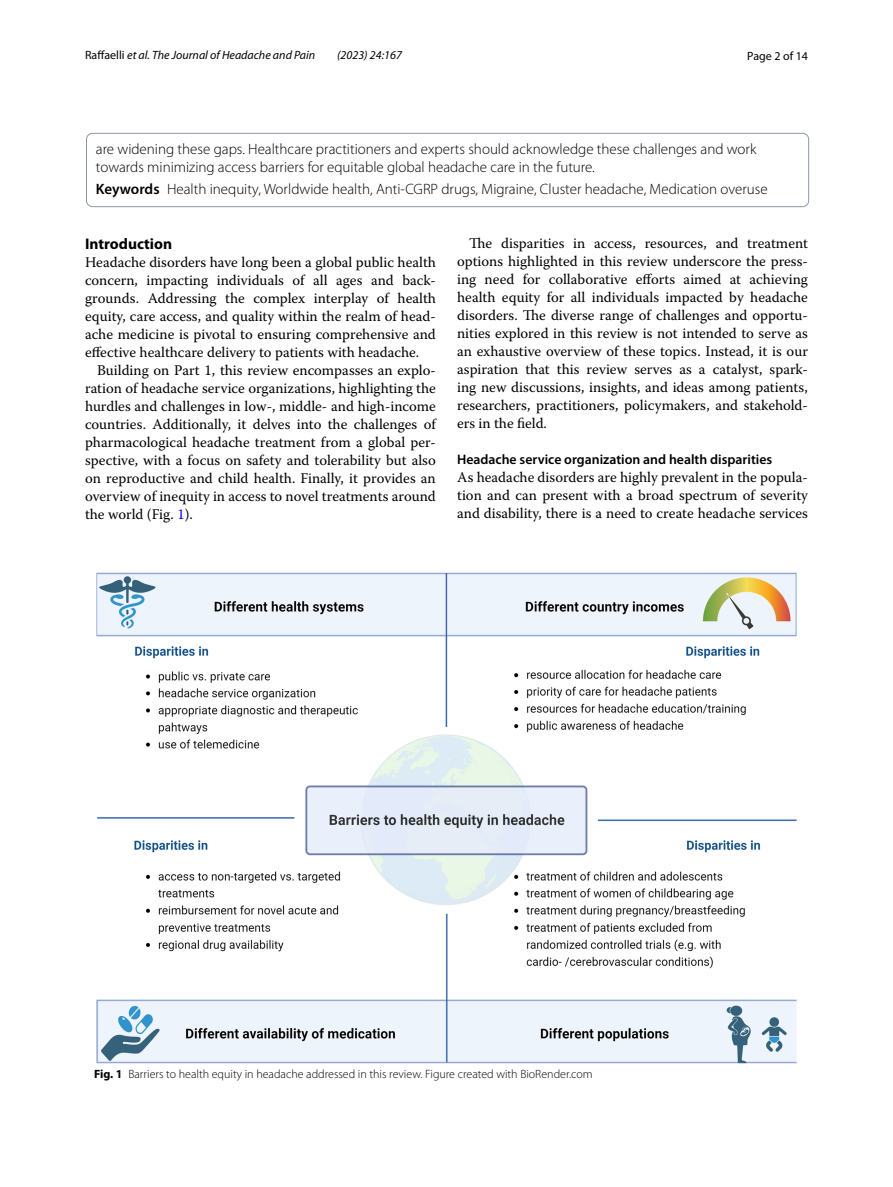
<style>
.page{position:relative;width:893px;height:1187px;background:#fff}
.page>*{position:absolute;margin:0;border:0;box-sizing:border-box;transform-origin:0 0}
.t1{font:700 15.45px "Myriad Pro";color:#000}
.t2{font:300 15px/18px "Myriad Pro";color:#000}
.t3{font:14.7px/18px "Warnock Pro";color:#000;text-align:justify}
.t4{font:600 13.8px "Myriad Pro";color:#000}
.t5{font:300 12px "Myriad Pro";color:#000}
.t6{font:italic 12px "Myriad Pro";color:#000}
.t7{font:12px "Myriad Pro";color:#000}
.s1{font-style:normal}
.s2{font-weight:600}
.s3{color:#00f}
.s4{font-weight:700}
</style>
<div class="page">
<div style="left:86px;top:133px;width:723px;height:74px;border:1px solid #8d97a8;border-radius:6px"></div>
<img style="left:96px;top:572px;width:701px;height:491px">
<p class="t6" style="left:85px;top:48px;width:232px"><span class="s1">Raffaelli</span> et al. The Journal of Headache and Pain</p>
<p class="t6" style="left:337px;top:48px;width:66px">(2023) 24:167</p>
<p class="t7" style="left:747px;top:48px;width:62px">Page 2 of 14</p>
<p class="t2" style="left:96px;top:140px;width:662px">are widening these gaps. Healthcare practitioners and experts should acknowledge these challenges and work towards minimizing access barriers for equitable global headache care in the future.</p>
<p class="t2" style="left:96px;top:181px;width:673px"><span class="s2">Keywords</span> Health inequity, Worldwide health, Anti-CGRP drugs, Migraine, Cluster headache, Medication overuse</p>
<p class="t1" style="left:85px;top:233px;width:89px">Introduction</p>
<p class="t3" style="left:85px;top:252px;width:352px">Headache disorders have long been a global public health concern, impacting individuals of all ages and back&shy;grounds. Addressing the complex interplay of health equity, care access, and quality within the realm of head&shy;ache medicine is pivotal to ensuring comprehensive and effective healthcare delivery to patients with headache.</p>
<p class="t3" style="left:85px;top:360px;width:352px;text-indent:12px">Building on Part 1, this review encompasses an explo&shy;ration of headache service organizations, highlighting the hurdles and challenges in low-, middle- and high-income countries. Additionally, it delves into the challenges of pharmacological headache treatment from a global per&shy;spective, with a focus on safety and tolerability but also on reproductive and child health. Finally, it provides an overview of inequity in access to novel treatments around the world (Fig. <span class="s3">1</span>).</p>
<p class="t3" style="left:457px;top:234px;width:352px;text-indent:12px">The disparities in access, resources, and treatment options highlighted in this review underscore the press&shy;ing need for collaborative efforts aimed at achieving health equity for all individuals impacted by headache disorders. The diverse range of challenges and opportu&shy;nities explored in this review is not intended to serve as an exhaustive overview of these topics. Instead, it is our aspiration that this review serves as a catalyst, spark&shy;ing new discussions, insights, and ideas among patients, researchers, practitioners, policymakers, and stakehold&shy;ers in the field.</p>
<p class="t4" style="left:457px;top:450px;width:317px">Headache service organization and health disparities</p>
<p class="t3" style="left:457px;top:468px;width:352px">As headache disorders are highly prevalent in the popula&shy;tion and can present with a broad spectrum of severity and disability, there is a need to create headache services</p>
<p class="t5" style="left:94px;top:1067px;width:500px"><span class="s4">Fig. 1</span> Barriers to health equity in headache addressed in this review. Figure created with BioRender.com</p>
</div>
